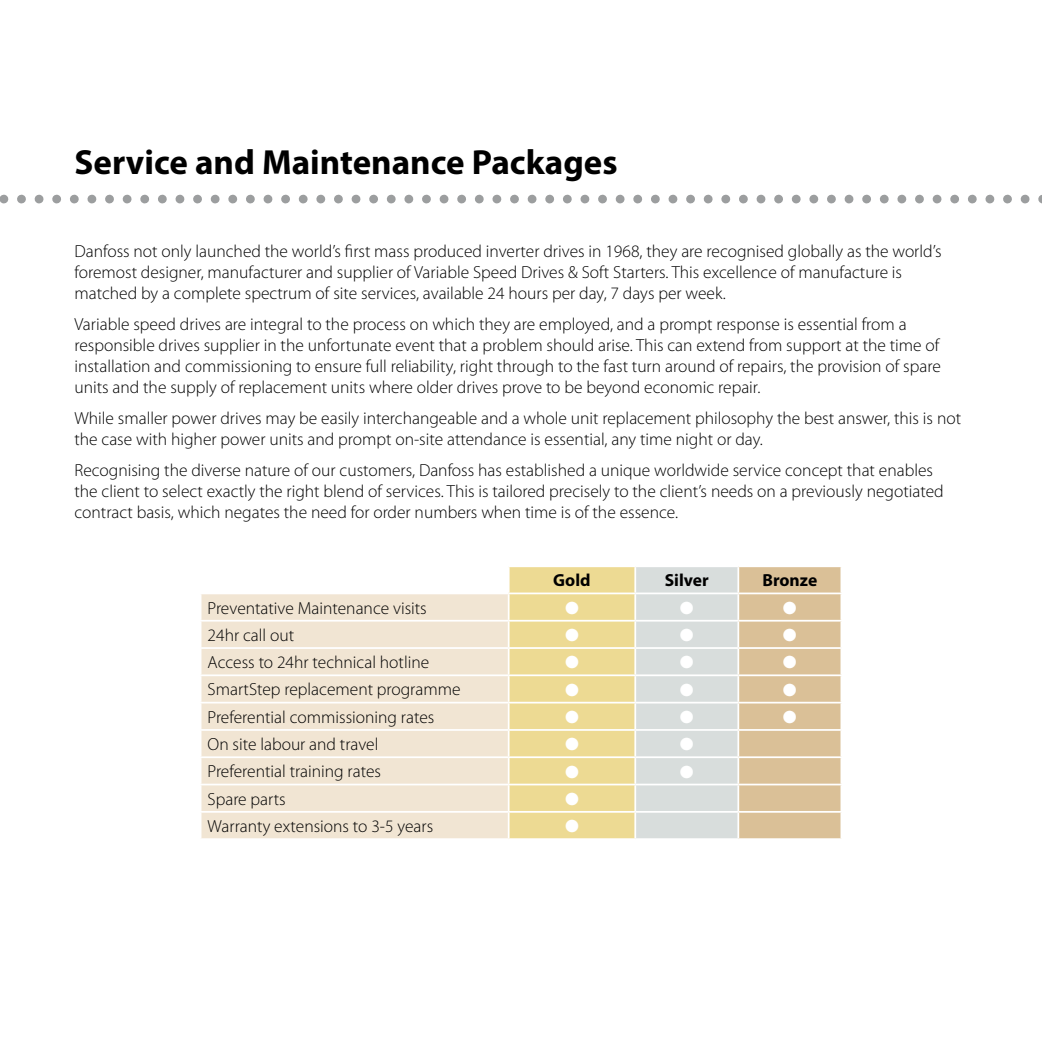
<style>
.page{position:relative;width:1042px;height:1042px;background:#fff}
.page>*{position:absolute;margin:0;border:0;box-sizing:border-box;transform-origin:0 0}
.t1{font:700 35px "Myriad Pro";color:#000}
.t2{font:300 17.5px/21px "Myriad Pro";color:#000}
.t3{font:17.5px "Zapf Dingbats ITC";color:#fff}
.t4{font:700 17.5px "Myriad Pro";color:#000}
</style>
<div class="page">
<svg style="left:0;top:195px;width:1042px;height:8px"></svg>
<div style="left:201px;top:594px;width:307px;height:244px;background:#f1e5d3"></div>
<hr style="left:200px;top:620px;width:309px;height:1px;background:#fff">
<hr style="left:200px;top:647px;width:309px;height:2px;background:#fff">
<hr style="left:200px;top:674px;width:309px;height:2px;background:#fff">
<hr style="left:200px;top:702px;width:309px;height:1px;background:#fff">
<hr style="left:200px;top:729px;width:309px;height:2px;background:#fff">
<hr style="left:200px;top:756px;width:309px;height:2px;background:#fff">
<hr style="left:200px;top:783px;width:309px;height:2px;background:#fff">
<hr style="left:200px;top:811px;width:309px;height:2px;background:#fff">
<svg style="left:508px;top:566px;width:333px;height:272px;background:#e2d6b0"></svg>
<hr style="left:635px;top:811px;width:103px;height:2px;background:#fff">
<hr style="left:634px;top:813px;width:2px;height:25px;background:#fff">
<hr style="left:738px;top:811px;width:104px;height:2px;background:#fff">
<hr style="left:737px;top:813px;width:2px;height:25px;background:#fff">
<hr style="left:840px;top:813px;width:2px;height:25px;background:#fff">
<h1 class="t1" style="left:74px;top:139px;width:544px">Service and Maintenance Packages</h1>
<p class="t2" style="left:74px;top:240px;width:868px">Danfoss not only launched the world’s first mass produced inverter drives in 1968, they are recognised globally as the world’s foremost designer, manufacturer and supplier of Variable Speed Drives &amp; Soft Starters. This excellence of manufacture is matched by a complete spectrum of site services, available 24 hours per day, 7 days per week.</p>
<p class="t2" style="left:74px;top:313px;width:868px">Variable speed drives are integral to the process on which they are employed, and a prompt response is essential from a responsible drives supplier in the unfortunate event that a problem should arise. This can extend from support at the time of installation and commissioning to ensure full reliability, right through to the fast turn around of repairs, the provision of spare units and the supply of replacement units where older drives prove to be beyond economic repair.</p>
<p class="t2" style="left:74px;top:407px;width:888px">While smaller power drives may be easily interchangeable and a whole unit replacement philosophy the best answer, this is not the case with higher power units and prompt on-site attendance is essential, any time night or day.</p>
<p class="t2" style="left:74px;top:459px;width:871px">Recognising the diverse nature of our customers, Danfoss has established a unique worldwide service concept that enables the client to select exactly the right blend of services. This is tailored precisely to the client’s needs on a previously negotiated contract basis, which negates the need for order numbers when time is of the essence.</p>
<p class="t4" style="left:553px;top:569px;width:39px">Gold</p>
<p class="t4" style="left:665px;top:569px;width:45px">Silver</p>
<p class="t4" style="left:762px;top:569px;width:56px">Bronze</p>
<p class="t2" style="left:208px;top:597px;width:221px">Preventative Maintenance visits</p>
<p class="t3" style="left:565px;top:599px;width:15px">●</p>
<p class="t3" style="left:680px;top:599px;width:15px">●</p>
<p class="t3" style="left:783px;top:599px;width:15px">●</p>
<p class="t2" style="left:208px;top:624px;width:88px">24hr call out</p>
<p class="t3" style="left:565px;top:627px;width:15px">●</p>
<p class="t3" style="left:680px;top:627px;width:15px">●</p>
<p class="t3" style="left:783px;top:627px;width:15px">●</p>
<p class="t2" style="left:208px;top:652px;width:223px">Access to 24hr technical hotline</p>
<p class="t3" style="left:565px;top:654px;width:15px">●</p>
<p class="t3" style="left:680px;top:654px;width:15px">●</p>
<p class="t3" style="left:783px;top:654px;width:15px">●</p>
<p class="t2" style="left:208px;top:679px;width:254px">SmartStep replacement programme</p>
<p class="t3" style="left:565px;top:681px;width:15px">●</p>
<p class="t3" style="left:680px;top:681px;width:15px">●</p>
<p class="t3" style="left:783px;top:681px;width:15px">●</p>
<p class="t2" style="left:208px;top:706px;width:228px">Preferential commissioning rates</p>
<p class="t3" style="left:565px;top:709px;width:15px">●</p>
<p class="t3" style="left:680px;top:709px;width:15px">●</p>
<p class="t3" style="left:783px;top:709px;width:15px">●</p>
<p class="t2" style="left:208px;top:733px;width:172px">On site labour and travel</p>
<p class="t3" style="left:565px;top:736px;width:15px">●</p>
<p class="t3" style="left:680px;top:736px;width:15px">●</p>
<p class="t2" style="left:208px;top:761px;width:175px">Preferential training rates</p>
<p class="t3" style="left:565px;top:763px;width:15px">●</p>
<p class="t3" style="left:680px;top:763px;width:15px">●</p>
<p class="t2" style="left:208px;top:788px;width:80px">Spare parts</p>
<p class="t3" style="left:565px;top:790px;width:15px">●</p>
<p class="t2" style="left:208px;top:815px;width:227px">Warranty extensions to 3-5 years</p>
<p class="t3" style="left:565px;top:818px;width:15px">●</p>
</div>
